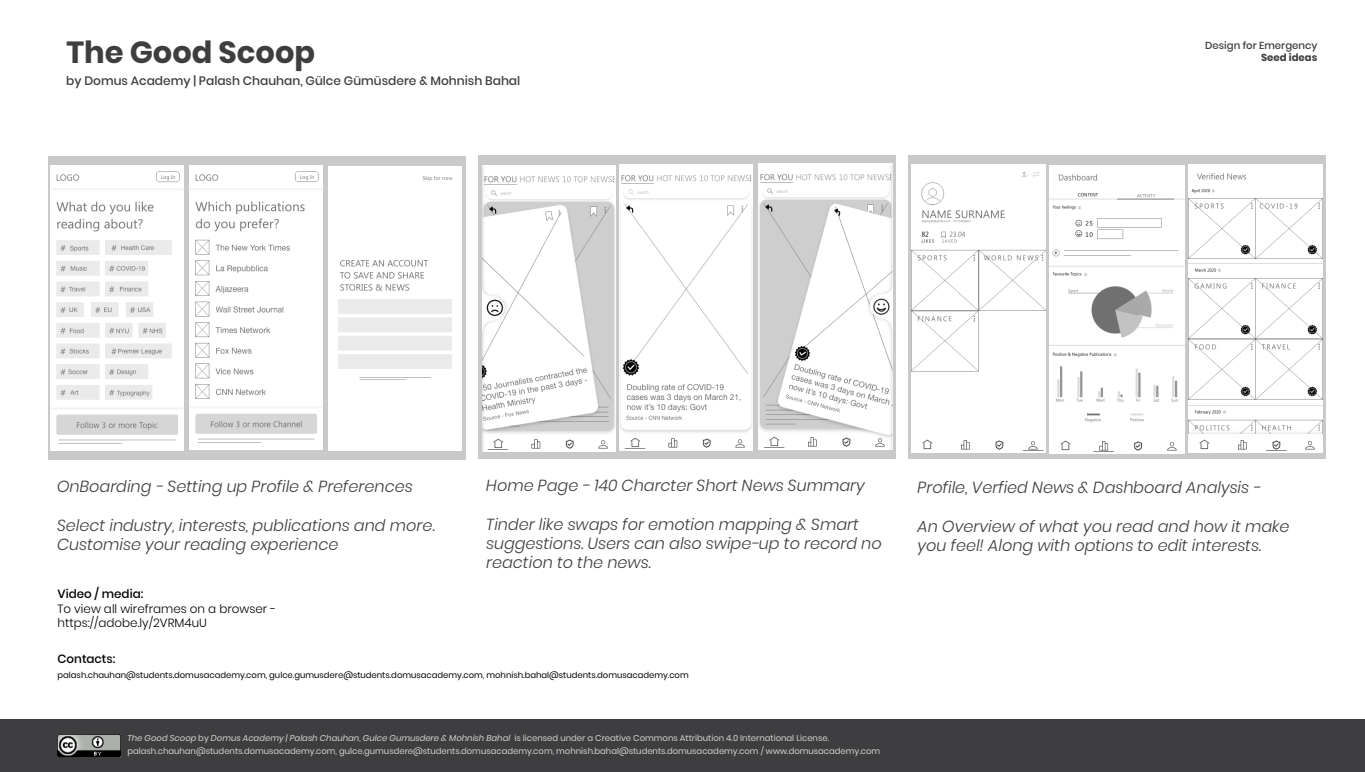
<style>
.page{position:relative;width:1365px;height:772px;background:#fff}
.page>*{position:absolute;margin:0;border:0;box-sizing:border-box;transform-origin:0 0}
.t1{font:700 30.4px "Poppins";color:#3e3d3f}
.t2{font:italic 300 16px/19.2px "Poppins";color:#3e3d3f}
.t3{font:500 12.2px "Poppins";color:#3e3d3f}
.t4{font:300 11.9px/14.7px "Poppins";color:#000}
.t5{font:500 11.9px "Poppins";color:#000}
.t6{font:500 10.1px "Poppins";color:#3e3d3f}
.t7{font:700 10.1px "Poppins";color:#3e3d3f}
.t8{font:8.5px/12.8px "Poppins";color:#d5d5d5}
.t9{font:8.5px "Poppins";color:#000}
.s1{font-style:italic}
</style>
<div class="page">
<div style="left:0;top:718px;width:1365px;height:53px;background:#3e3d3f"></div>
<img style="left:57px;top:734px;width:64px;height:22px">
<svg style="left:48px;top:156px;width:417px;height:303px;fill:#c9c9c9"></svg>
<img style="left:51px;top:165px;width:133px;height:285px">
<img style="left:189px;top:165px;width:133px;height:284px">
<img style="left:328px;top:166px;width:133px;height:284px">
<div style="left:478px;top:156px;width:418px;height:303px;background:#c9c9c9"></div>
<svg style="left:908px;top:155px;width:417px;height:303px;background:#cfcfcf"></svg>
<img style="left:620px;top:164px;width:133px;height:286px">
<img style="left:482px;top:165px;width:133px;height:286px">
<img style="left:759px;top:163px;width:133px;height:286px">
<img style="left:1050px;top:165px;width:134px;height:288px">
<img style="left:1188px;top:164px;width:134px;height:288px">
<img style="left:911px;top:164px;width:134px;height:288px">
<h1 class="t1" style="left:67px;top:34px;width:250px">The Good Scoop</h1>
<p class="t3" style="left:66px;top:73px;width:455px">by Domus Academy | Palash Chauhan, Gülce Gümüsdere &amp; Mohnish Bahal</p>
<p class="t6" style="left:1205px;top:39px;width:114px">Design for Emergency</p>
<p class="t7" style="left:1261px;top:51px;width:58px">Seed ideas</p>
<p class="t2" style="left:57px;top:477px;width:357px">OnBoarding - Setting up Profile &amp; Preferences</p>
<p class="t2" style="left:57px;top:515px;width:379px">Select industry, interests, publications and more.<br>Customise your reading experience</p>
<p class="t2" style="left:486px;top:476px;width:380px">Home Page - 140 Charcter Short News Summary</p>
<p class="t2" style="left:486px;top:514px;width:397px">Tinder like swaps for emotion mapping &amp; Smart suggestions. Users can also swipe-up to record no reaction to the news.</p>
<p class="t5" style="left:58px;top:586px;width:87px">Video / media:</p>
<p class="t4" style="left:58px;top:600px;width:220px">To view all wireframes on a browser - https://adobe.ly/2VRM4uU</p>
<p class="t5" style="left:58px;top:651px;width:59px">Contacts:</p>
<p class="t9" style="left:58px;top:669px;width:633px">palash.chauhan@students.domusacademy.com, gulce.gumusdere@students.domusacademy.com, mohnish.bahal@students.domusacademy.com</p>
<p class="t8" style="left:127px;top:731px;width:754px"><span class="s1">The Good Scoop</span> by <span class="s1">Domus Academy | Palash Chauhan, Gulce Gumusdere &amp; Mohnish Bahal</span> is licensed under a Creative Commons Attribution 4.0 International License. palash.chauhan@students.domusacademy.com, gulce.gumusdere@students.domusacademy.com, mohnish.bahal@students.domusacademy.com / www.domusacademy.com</p>
<p class="t2" style="left:917px;top:478px;width:345px">Profile, Verfied News &amp; Dashboard Analysis -</p>
<p class="t2" style="left:917px;top:516px;width:373px">An Overview of what you read and how it make you feel! Along with options to edit interests.</p>
</div>
